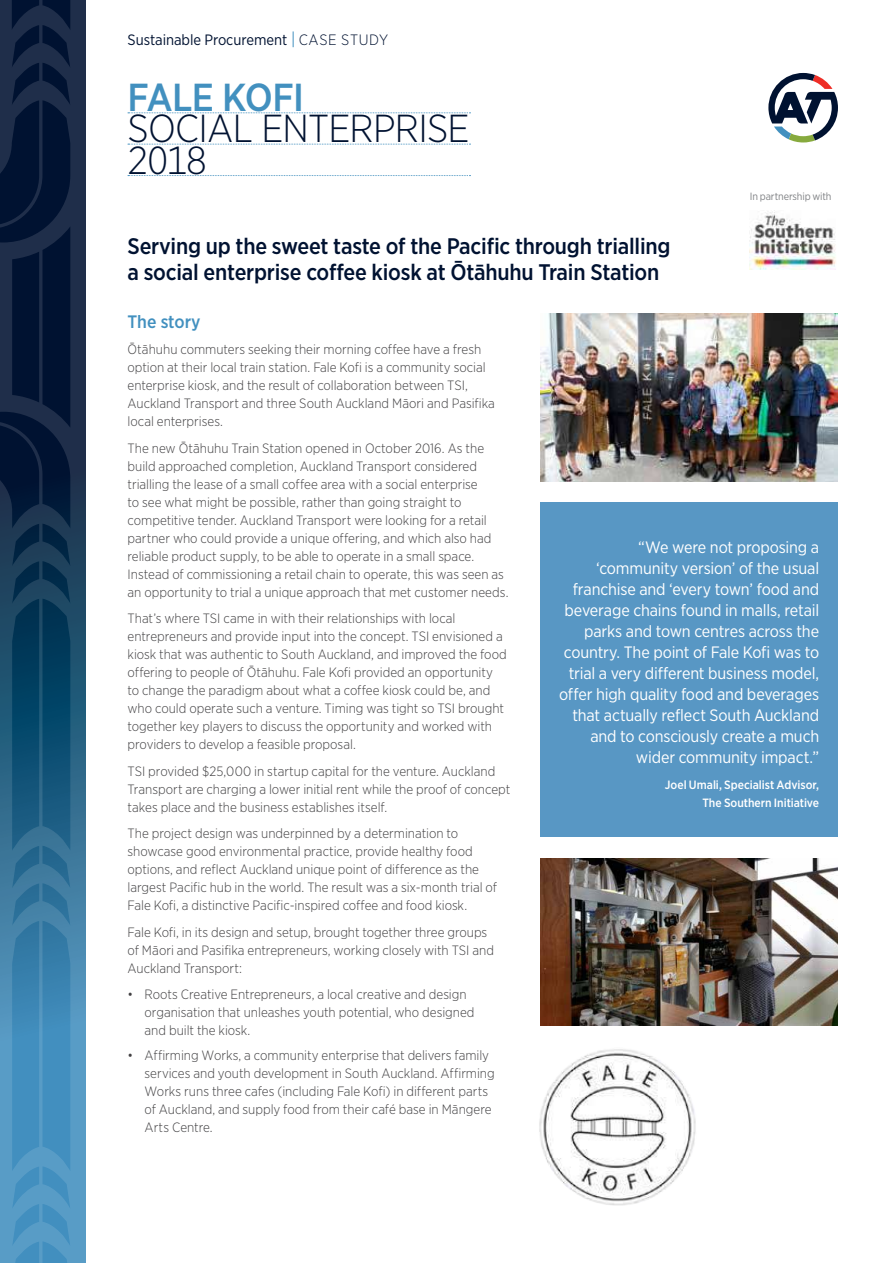
<style>
.page{position:relative;width:893px;height:1263px;background:#fff}
.page>*{position:absolute;margin:0;border:0;box-sizing:border-box;transform-origin:0 0}
.t1{font:300 39px/31.5px "Gotham Narrow";letter-spacing:-.02em;color:#001231}
.t2{font:500 39px "Gotham Narrow";letter-spacing:-.02em;color:#4290bf}
.t3{font:500 22.5px/25.5px "Gotham Narrow";letter-spacing:-.01em;color:#001231}
.t4{font:500 18px "Gotham Narrow";letter-spacing:-.005em;color:#4290bf}
.t5{font:16.5px/21px "Gotham Narrow";letter-spacing:-.01em;color:#fff;text-align:right}
.t6{font:15px "Gotham Narrow";letter-spacing:-.005em;color:#001231}
.t7{font:300 13.5px/18px "Gotham Narrow";color:#414042}
.t8{font:500 12px/18px "Gotham Narrow";letter-spacing:-.005em;color:#fff;text-align:right}
.t9{font:10.5px "Gotham Narrow";letter-spacing:-.01em;color:#808285}
.s1{font-weight:300}
</style>
<div class="page">
<svg style="left:768px;top:73px;width:70px;height:69px"></svg>
<svg style="left:293px;top:31px;width:1px;height:16px"></svg>
<svg style="left:128px;top:112px;width:342px;height:1px"></svg>
<svg style="left:128px;top:144px;width:342px;height:1px"></svg>
<svg style="left:128px;top:175px;width:342px;height:1px"></svg>
<img style="left:538px;top:1047px;width:159px;height:159px;border-radius:79px">
<svg style="left:0;top:0;width:85px;height:1263px"></svg>
<img style="left:750px;top:212px;width:86px;height:57px">
<img style="left:540px;top:313px;width:298px;height:168px">
<img style="left:540px;top:858px;width:298px;height:168px">
<div style="left:540px;top:503px;width:298px;height:334px;background:#5897c4"></div>
<p class="t6" style="left:128px;top:30px;width:262px">Sustainable Procurement <span class="s1">CASE STUDY</span></p>
<h1 class="t2" style="left:128px;top:73px;width:178px">FALE KOFI</h1>
<h1 class="t1" style="left:128px;top:112px;width:344px">SOCIAL ENTERPRISE<br>2018</h1>
<h2 class="t3" style="left:128px;top:233px;width:544px">Serving up the sweet taste of the Pacific through trialling a social enterprise coffee kiosk at Ōtāhuhu Train Station</h2>
<p class="t9" style="left:750px;top:190px;width:83px">In partnership with</p>
<h3 class="t4" style="left:128px;top:310px;width:75px">The story</h3>
<p class="t7" style="left:128px;top:340px;width:369px">Ōtāhuhu commuters seeking their morning coffee have a fresh option at their local train station. Fale Kofi is a community social enterprise kiosk, and the result of collaboration between TSI, Auckland Transport and three South Auckland Māori and Pasifika local enterprises.</p>
<p class="t7" style="left:128px;top:439px;width:382px">The new Ōtāhuhu Train Station opened in October 2016. As the build approached completion, Auckland Transport considered trialling the lease of a small coffee area with a social enterprise<br>to see what might be possible, rather than going straight to competitive tender. Auckland Transport were looking for a retail partner who could provide a unique offering, and which also had reliable product supply, to be able to operate in a small space.<br>Instead of commissioning a retail chain to operate, this was seen as an opportunity to trial a unique approach that met customer needs.</p>
<p class="t7" style="left:128px;top:609px;width:381px">That’s where TSI came in with their relationships with local entrepreneurs and provide input into the concept. TSI envisioned a kiosk that was authentic to South Auckland, and improved the food offering to people of Ōtāhuhu. Fale Kofi provided an opportunity to change the paradigm about what a coffee kiosk could be, and who could operate such a venture. Timing was tight so TSI brought together key players to discuss the opportunity and worked with providers to develop a feasible proposal.</p>
<p class="t7" style="left:128px;top:762px;width:384px">TSI provided $25,000 in startup capital for the venture. Auckland<br>Transport are charging a lower initial rent while the proof of concept takes place and the business establishes itself.</p>
<p class="t7" style="left:128px;top:824px;width:371px">The project design was underpinned by a determination to showcase good environmental practice, provide healthy food options, and reflect Auckland unique point of difference as the largest Pacific hub in the world. The result was a six-month trial of Fale Kofi, a distinctive Pacific-inspired coffee and food kiosk.</p>
<p class="t7" style="left:128px;top:923px;width:368px">Fale Kofi, in its design and setup, brought together three groups of Māori and Pasifika entrepreneurs, working closely with TSI and<br>Auckland Transport:</p>
<p class="t7" style="left:145px;top:985px;width:331px;text-indent:-17px">• Roots Creative Entrepreneurs, a local creative and design organisation that unleashes youth potential, who designed and built the kiosk.</p>
<p class="t7" style="left:145px;top:1046px;width:352px;text-indent:-17px">• Affirming Works, a community enterprise that delivers family services and youth development in South Auckland. Affirming Works runs three cafes (including Fale Kofi) in different parts of Auckland, and supply food from their café base in Māngere Arts Centre.</p>
<p class="t5" style="left:559px;top:536px;width:262px">“We were not proposing a ‘community version’ of the usual franchise and ‘every town’ food and beverage chains found in malls, retail parks and town centres across the country. The point of Fale Kofi was to trial a very different business model, offer high quality food and beverages that actually reflect South Auckland and to consciously create a much wider community impact.”</p>
<p class="t8" style="left:665px;top:776px;width:156px">Joel Umali, Specialist Advisor,<br>The Southern Initiative</p>
</div>
